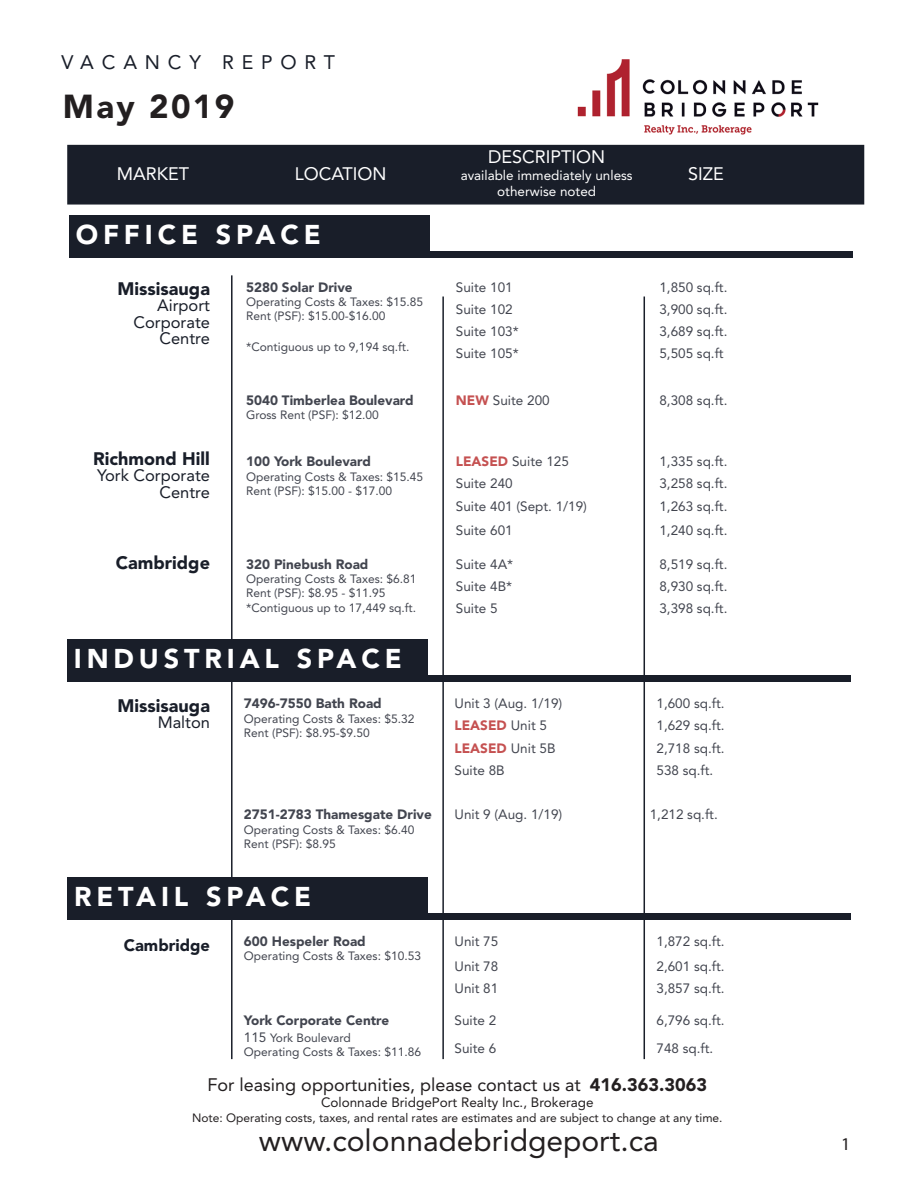
<style>
.page{position:relative;width:918px;height:1188px;background:#fff}
.page>*{position:absolute;margin:0;border:0;box-sizing:border-box;transform-origin:0 0}
.t1{font:900 33px "Avenir LT Std";letter-spacing:.07em;color:#231f20}
.t2{font:30px "Avenir LT Std";color:#231f20}
.t3{font:900 27px "Avenir LT Std";letter-spacing:.18em;color:#fff}
.t4{font:19.5px "Avenir LT Std";letter-spacing:.4em;color:#191e29}
.t5{font:18px "Avenir LT Std";color:#231f20}
.t6{font:900 18px "Avenir LT Std";color:#191e29}
.t7{font:18px "Avenir LT Std";color:#fff}
.t8{font:18px "Myriad Pro";color:#231f20}
.t9{font:16.5px "Avenir LT Std";color:#191e29}
.t10{font:900 16.5px "Avenir LT Std";color:#191e29}
.Paragraph_Style_1{font:13.5px "Avenir LT Std";color:#42454f}
.Paragraph_Style_1-2{font:900 13.5px "Avenir LT Std";color:#42454f}
.t11{font:13.5px/16.2px "Avenir LT Std";color:#fff;text-align:center}
.t12{font:13.5px "Avenir LT Std";color:#231f20}
.Paragraph_Style_1-3{font:900 13.5px "Avenir LT Std";color:#c55151}
.Paragraph_Style_1-4{font:12px "Avenir LT Std";color:#42454f}
.t13{font:12px "Avenir LT Std";color:#231f20}
.s1{font-size:13.5px}
.s2{font-weight:900;color:#c55151}
.s3{font-weight:400;color:#42454f}
.s4{font-weight:900}
</style>
<div class="page">
<img style="left:577px;top:59px;width:242px;height:76px">
<div style="left:67px;top:145px;width:797px;height:60px;background:#191e29;border:2px solid #191e29"></div>
<hr style="left:231px;top:275px;width:2px;height:784px;background:#191e29">
<div style="left:67px;top:639px;width:361px;height:37px;background:#191e29"></div>
<div style="left:67px;top:675px;width:784px;height:6px;background:#191e29"></div>
<hr style="left:442px;top:297px;width:2px;height:762px;background:#191e29">
<hr style="left:644px;top:297px;width:1px;height:762px;background:#191e29">
<div style="left:67px;top:877px;width:361px;height:37px;background:#191e29"></div>
<div style="left:68px;top:913px;width:783px;height:6px;background:#191e29"></div>
<div style="left:69px;top:215px;width:361px;height:38px;background:#191e29"></div>
<div style="left:69px;top:251px;width:784px;height:7px;background:#191e29"></div>
<h3 class="t4" style="left:61px;top:51px;width:275px">VACANCY REPORT</h3>
<h1 class="t1" style="left:63px;top:86px;width:173px">May 2019</h1>
<h3 class="t7" style="left:117px;top:163px;width:74px">MARKET</h3>
<h3 class="t7" style="left:295px;top:163px;width:93px">LOCATION</h3>
<p class="t3" style="left:76px;top:219px;width:246px">OFFICE SPACE</p>
<p class="t6" style="left:118px;top:278px;width:94px">Missisauga</p>
<p class="t9" style="left:157px;top:296px;width:54px">Airport</p>
<p class="t9" style="left:134px;top:313px;width:78px">Corporate</p>
<p class="t9" style="left:160px;top:329px;width:52px">Centre</p>
<p class="t6" style="left:93px;top:447px;width:118px">Richmond Hill</p>
<p class="t9" style="left:97px;top:466px;width:114px">York Corporate</p>
<p class="t9" style="left:160px;top:482px;width:52px">Centre</p>
<p class="t6" style="left:116px;top:552px;width:96px">Cambridge</p>
<p class="Paragraph_Style_1-2" style="left:246px;top:279px;width:108px">5280 Solar Drive</p>
<p class="Paragraph_Style_1-4" style="left:246px;top:295px;width:179px">Operating Costs &amp; Taxes: $15.85</p>
<p class="Paragraph_Style_1-4" style="left:246px;top:309px;width:141px">Rent (PSF): $15.00-$16.00</p>
<p class="Paragraph_Style_1-4" style="left:246px;top:340px;width:165px">*Contiguous up to 9,194 sq.ft.</p>
<p class="Paragraph_Style_1-2" style="left:246px;top:392px;width:169px">5040 Timberlea Boulevard</p>
<p class="Paragraph_Style_1-4" style="left:246px;top:408px;width:134px">Gross Rent (PSF): $12.00</p>
<p class="Paragraph_Style_1-2" style="left:246px;top:453px;width:126px">100 York Boulevard</p>
<p class="Paragraph_Style_1-4" style="left:246px;top:469px;width:179px">Operating Costs &amp; Taxes: $15.45</p>
<p class="Paragraph_Style_1-4" style="left:246px;top:484px;width:148px">Rent (PSF): $15.00 - $17.00</p>
<p class="Paragraph_Style_1-2" style="left:246px;top:556px;width:124px">320 Pinebush Road</p>
<p class="Paragraph_Style_1-4" style="left:246px;top:572px;width:172px">Operating Costs &amp; Taxes: $6.81</p>
<p class="Paragraph_Style_1-4" style="left:246px;top:586px;width:141px">Rent (PSF): $8.95 - $11.95</p>
<p class="Paragraph_Style_1-4" style="left:246px;top:601px;width:172px">*Contiguous up to 17,449 sq.ft.</p>
<p class="t3" style="left:74px;top:642px;width:329px">INDUSTRIAL SPACE</p>
<p class="t6" style="left:118px;top:694px;width:94px">Missisauga</p>
<p class="t9" style="left:158px;top:713px;width:54px">Malton</p>
<p class="Paragraph_Style_1-2" style="left:244px;top:695px;width:139px">7496-7550 Bath Road</p>
<p class="Paragraph_Style_1-4" style="left:244px;top:711px;width:172px">Operating Costs &amp; Taxes: $5.32</p>
<p class="Paragraph_Style_1-4" style="left:244px;top:726px;width:128px">Rent (PSF): $8.95-$9.50</p>
<p class="Paragraph_Style_1-2" style="left:244px;top:806px;width:189px">2751-2783 Thamesgate Drive</p>
<p class="Paragraph_Style_1-4" style="left:244px;top:822px;width:172px">Operating Costs &amp; Taxes: $6.40</p>
<p class="Paragraph_Style_1-4" style="left:244px;top:837px;width:94px">Rent (PSF): $8.95</p>
<p class="t3" style="left:74px;top:880px;width:239px">RETAIL SPACE</p>
<p class="t10" style="left:124px;top:936px;width:88px">Cambridge</p>
<p class="Paragraph_Style_1-2" style="left:244px;top:933px;width:123px">600 Hespeler Road</p>
<p class="Paragraph_Style_1-4" style="left:244px;top:949px;width:179px">Operating Costs &amp; Taxes: $10.53</p>
<p class="Paragraph_Style_1-2" style="left:244px;top:1012px;width:147px">York Corporate Centre</p>
<p class="Paragraph_Style_1-4" style="left:244px;top:1030px;width:109px"><span class="s1">115</span> York Boulevard</p>
<p class="Paragraph_Style_1-4" style="left:244px;top:1045px;width:179px">Operating Costs &amp; Taxes: $11.86</p>
<h3 class="t7" style="left:488px;top:147px;width:119px">DESCRIPTION</h3>
<p class="t11" style="left:461px;top:167px;width:174px">available immediately unless otherwise noted</p>
<h3 class="t7" style="left:688px;top:163px;width:37px">SIZE</h3>
<p class="Paragraph_Style_1" style="left:456px;top:279px;width:58px">Suite 101</p>
<p class="Paragraph_Style_1" style="left:659px;top:279px;width:70px">1,850 sq.ft.</p>
<p class="Paragraph_Style_1" style="left:456px;top:301px;width:58px">Suite 102</p>
<p class="Paragraph_Style_1" style="left:659px;top:301px;width:70px">3,900 sq.ft.</p>
<p class="Paragraph_Style_1" style="left:456px;top:323px;width:64px">Suite 103*</p>
<p class="Paragraph_Style_1" style="left:659px;top:323px;width:70px">3,689 sq.ft.</p>
<p class="Paragraph_Style_1" style="left:456px;top:346px;width:64px">Suite 105*</p>
<p class="Paragraph_Style_1" style="left:659px;top:346px;width:66px">5,505 sq.ft</p>
<p class="Paragraph_Style_1" style="left:456px;top:392px;width:95px"><span class="s2">NEW</span> Suite 200</p>
<p class="Paragraph_Style_1" style="left:659px;top:392px;width:70px">8,308 sq.ft.</p>
<p class="Paragraph_Style_1" style="left:456px;top:454px;width:115px"><span class="s2">LEASED</span> Suite 125</p>
<p class="Paragraph_Style_1" style="left:659px;top:454px;width:70px">1,335 sq.ft.</p>
<p class="Paragraph_Style_1" style="left:456px;top:476px;width:58px">Suite 240</p>
<p class="Paragraph_Style_1" style="left:659px;top:476px;width:70px">3,258 sq.ft.</p>
<p class="Paragraph_Style_1" style="left:456px;top:498px;width:133px">Suite 401 (Sept. 1/19)</p>
<p class="Paragraph_Style_1" style="left:659px;top:498px;width:70px">1,263 sq.ft.</p>
<p class="Paragraph_Style_1" style="left:456px;top:522px;width:58px">Suite 601</p>
<p class="Paragraph_Style_1" style="left:659px;top:522px;width:70px">1,240 sq.ft.</p>
<p class="Paragraph_Style_1" style="left:456px;top:556px;width:59px">Suite 4A*</p>
<p class="Paragraph_Style_1" style="left:659px;top:556px;width:70px">8,519 sq.ft.</p>
<p class="Paragraph_Style_1" style="left:456px;top:578px;width:58px">Suite 4B*</p>
<p class="Paragraph_Style_1" style="left:659px;top:578px;width:70px">8,930 sq.ft.</p>
<p class="Paragraph_Style_1" style="left:456px;top:601px;width:43px">Suite 5</p>
<p class="Paragraph_Style_1" style="left:659px;top:601px;width:70px">3,398 sq.ft.</p>
<p class="Paragraph_Style_1" style="left:455px;top:696px;width:109px">Unit 3 (Aug. 1/19)</p>
<p class="Paragraph_Style_1" style="left:657px;top:696px;width:70px">1,600 sq.ft.</p>
<p class="Paragraph_Style_1-3" style="left:455px;top:717px;width:94px">LEASED <span class="s3">Unit 5</span></p>
<p class="Paragraph_Style_1" style="left:657px;top:718px;width:70px">1,629 sq.ft.</p>
<p class="Paragraph_Style_1-3" style="left:455px;top:740px;width:103px">LEASED <span class="s3">Unit 5B</span></p>
<p class="Paragraph_Style_1" style="left:657px;top:740px;width:70px">2,718 sq.ft.</p>
<p class="Paragraph_Style_1" style="left:455px;top:762px;width:52px">Suite 8B</p>
<p class="Paragraph_Style_1" style="left:657px;top:762px;width:58px">538 sq.ft.</p>
<p class="Paragraph_Style_1" style="left:455px;top:807px;width:109px">Unit 9 (Aug. 1/19)</p>
<p class="Paragraph_Style_1" style="left:650px;top:807px;width:70px">1,212 sq.ft.</p>
<p class="Paragraph_Style_1" style="left:454px;top:934px;width:45px">Unit 75</p>
<p class="Paragraph_Style_1" style="left:657px;top:934px;width:70px">1,872 sq.ft.</p>
<p class="Paragraph_Style_1" style="left:454px;top:958px;width:45px">Unit 78</p>
<p class="Paragraph_Style_1" style="left:657px;top:958px;width:70px">2,601 sq.ft.</p>
<p class="Paragraph_Style_1" style="left:454px;top:980px;width:45px">Unit 81</p>
<p class="Paragraph_Style_1" style="left:657px;top:980px;width:70px">3,857 sq.ft.</p>
<p class="Paragraph_Style_1" style="left:454px;top:1013px;width:43px">Suite 2</p>
<p class="Paragraph_Style_1" style="left:657px;top:1013px;width:70px">6,796 sq.ft.</p>
<p class="Paragraph_Style_1" style="left:454px;top:1040px;width:43px">Suite 6</p>
<p class="Paragraph_Style_1" style="left:657px;top:1040px;width:58px">748 sq.ft.</p>
<p class="t5" style="left:208px;top:1074px;width:501px">For leasing opportunities, please contact us at <span class="s4">416.363.3063</span></p>
<p class="t12" style="left:321px;top:1095px;width:274px">Colonnade BridgePort Realty Inc., Brokerage</p>
<p class="t13" style="left:192px;top:1110px;width:532px">Note: Operating costs, taxes, and rental rates are estimates and are subject to change at any time.</p>
<h2 class="t2" style="left:259px;top:1123px;width:401px">www.colonnadebridgeport.ca</h2>
<h3 class="t8" style="left:841px;top:1132px;width:11px">1</h3>
</div>
